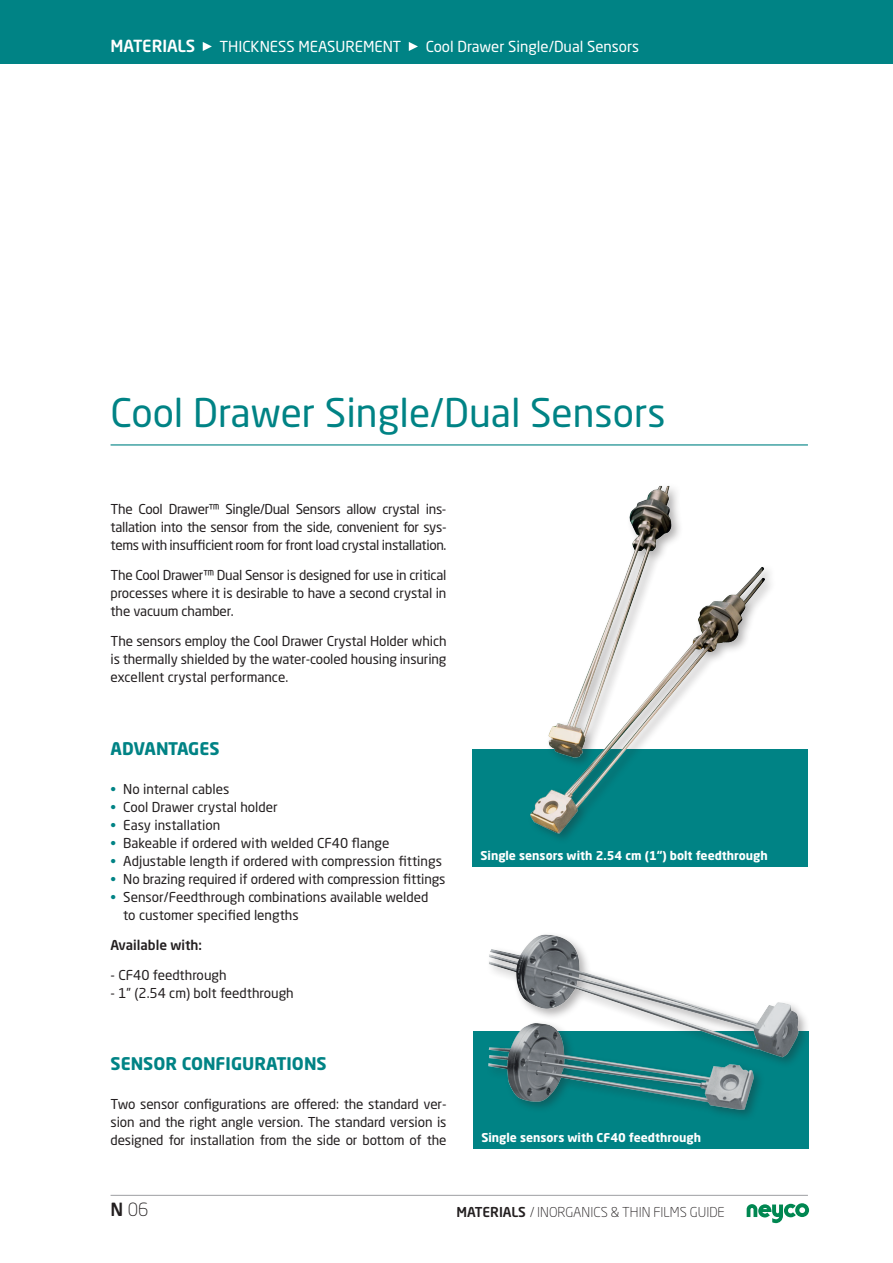
<style>
.page{position:relative;width:893px;height:1263px;background:#fff}
.page>*{position:absolute;margin:0;border:0;box-sizing:border-box;transform-origin:0 0}
.t1{font:39px "Neo Sans Pro";color:#008385}
.t2{font:300 18px "Neo Sans Pro";color:#231f20}
.t3{font:700 17.25px "Neo Sans Pro";color:#008385}
.t4{font:500 16.5px "Neo Sans Pro";letter-spacing:-.005em;color:#fff}
.t5{font:15px "Neo Sans Pro";color:#fff}
.t6{font:13.5px/18px "Neo Sans Pro";letter-spacing:-.01em;color:#231f20;text-align:justify}
.t7{font:300 13.5px "Neo Sans Pro";color:#231f20}
.t8{font:500 13.5px "Neo Sans Pro";color:#231f20}
.t9{font:700 12px "Neo Sans Pro";color:#fff}
.s1{color:#008385}
.s2{font-weight:500}
</style>
<div class="page">
<div style="left:0;top:0;width:893px;height:64px;background:#008385"></div>
<svg style="left:203px;top:42px;width:9px;height:9px"></svg>
<svg style="left:409px;top:42px;width:9px;height:9px"></svg>
<svg style="left:747px;top:1203px;width:62px;height:20px"></svg>
<hr style="left:111px;top:1195px;width:697px;height:1px;background:#9d9fa2">
<hr style="left:111px;top:444px;width:697px;height:1px;background:#008385">
<div style="left:472px;top:749px;width:336px;height:118px;background:#008385"></div>
<div style="left:527px;top:482px;width:249px;height:363px;background:#231f20;opacity:.35"></div>
<img style="left:527px;top:482px;width:243px;height:361px">
<div style="left:473px;top:1031px;width:336px;height:118px;background:#008385"></div>
<div style="left:485px;top:931px;width:326px;height:191px;background:#231f20;opacity:.35"></div>
<img style="left:488px;top:931px;width:315px;height:189px">
<p class="t4" style="left:111px;top:36px;width:86px">MATERIALS</p>
<p class="t5" style="left:219px;top:37px;width:173px">Thicknesss Measurement</p>
<p class="t5" style="left:426px;top:37px;width:215px">Cool Drawer Single/Dual Sensors</p>
<h1 class="t1" style="left:111px;top:389px;width:556px">Cool Drawer Single/Dual Sensors</h1>
<p class="t6" style="left:111px;top:500px;width:337px">The Cool Drawer™ Single/Dual Sensors allow crystal ins&shy;tallation into the sensor from the side, convenient for sys&shy;tems with insufficient room for front load crystal installation.</p>
<p class="t6" style="left:111px;top:566px;width:337px">The Cool Drawer™ Dual Sensor is designed for use in critical processes where it is desirable to have a second crystal in the vacuum chamber.</p>
<p class="t6" style="left:111px;top:632px;width:337px">The sensors employ the Cool Drawer Crystal Holder which is thermally shielded by the water-cooled housing insuring excellent crystal performance.</p>
<p class="t3" style="left:111px;top:737px;width:110px">Advantages</p>
<p class="t6" style="left:111px;top:780px;width:120px"><span class="s1">•</span> No internal cables</p>
<p class="t6" style="left:111px;top:798px;width:169px"><span class="s1">•</span> Cool Drawer crystal holder</p>
<p class="t6" style="left:111px;top:816px;width:111px"><span class="s1">•</span> Easy installation</p>
<p class="t6" style="left:111px;top:834px;width:280px"><span class="s1">•</span> Bakeable if ordered with welded CF40 flange</p>
<p class="t6" style="left:111px;top:852px;width:333px"><span class="s1">•</span> Adjustable length if ordered with compression fittings</p>
<p class="t6" style="left:111px;top:870px;width:336px"><span class="s1">•</span> No brazing required if ordered with compression fittings</p>
<p class="t6" style="left:123px;top:887px;width:307px;text-indent:-13px"><span class="s1">•</span> Sensor/Feedthrough combinations available welded to customer specified lengths</p>
<p class="t8" style="left:111px;top:936px;width:93px">Available with:</p>
<p class="t6" style="left:111px;top:965px;width:118px">- CF40 feedthrough</p>
<p class="t6" style="left:111px;top:983px;width:185px">- 1” (2.54 cm) bolt feedthrough</p>
<p class="t3" style="left:111px;top:1052px;width:218px">Sensor Configurations</p>
<p class="t6" style="left:111px;top:1095px;width:337px">Two sensor configurations are offered: the standard ver&shy;sion and the right angle version. The standard version is designed for installation from the side or bottom of the</p>
<p class="t9" style="left:480px;top:848px;width:289px">Single sensors with 2.54 cm (1“) bolt feedthrough</p>
<p class="t9" style="left:481px;top:1130px;width:221px">Single sensors with CF40 feedthrough</p>
<h2 class="t2" style="left:111px;top:1199px;width:40px"><span class="s2">N</span> 06</h2>
<p class="t7" style="left:457px;top:1203px;width:270px"><span class="s2">MATERIALS</span> / INORGANICS &amp; THI N FI LMS GUI DE</p>
</div>
